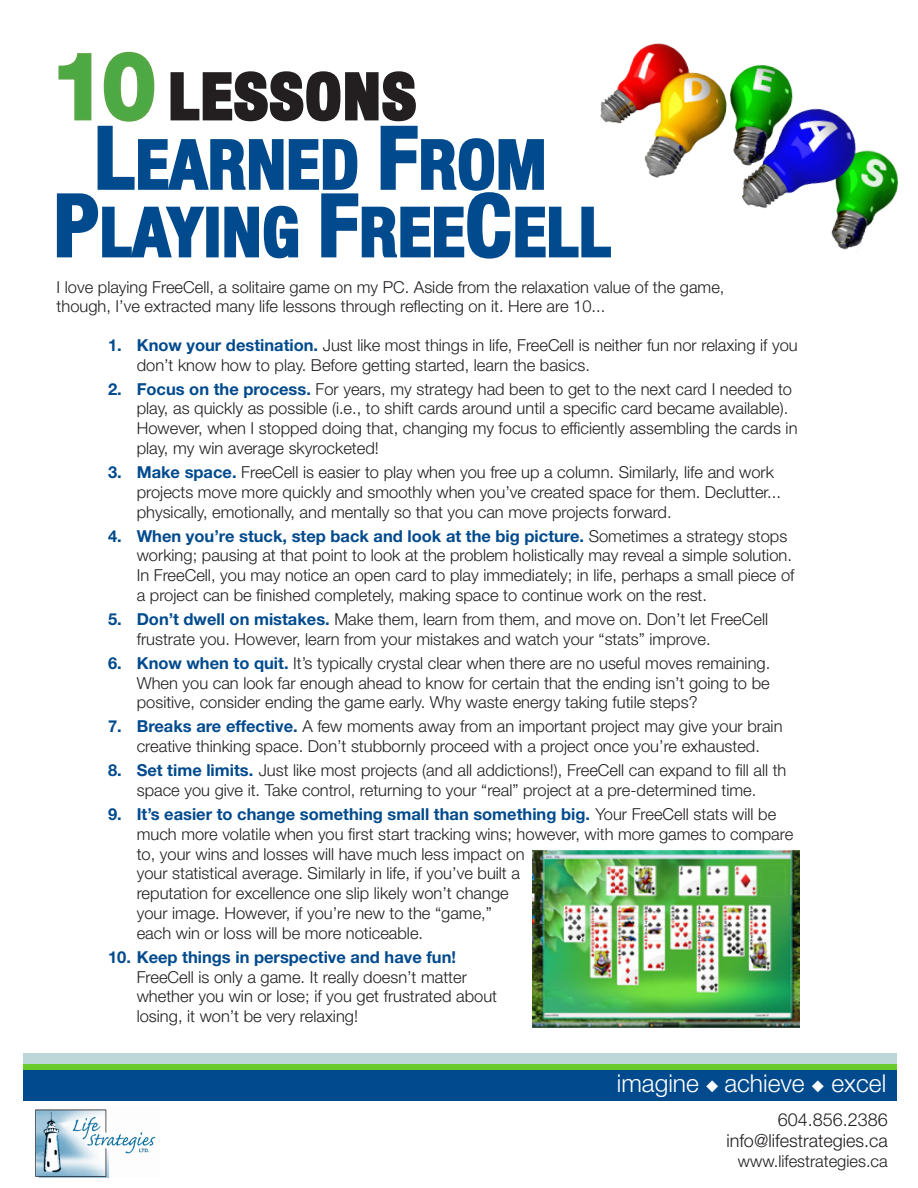
<style>
.page{position:relative;width:918px;height:1188px;background:#fff}
.page>*{position:absolute;margin:0;border:0;box-sizing:border-box;transform-origin:0 0}
.t1{font:700 condensed 67.05px "Helvetica Neue LT Std";letter-spacing:.02em;color:#004a8d}
.t2{font:700 condensed 61.5px "Helvetica Neue LT Std";letter-spacing:.06em;color:#231f20}
.t3{font:300 24.6px "Helvetica Neue LT Std";color:#fff}
.t4{font:300 18px "Helvetica Neue LT Std";color:#231f20}
.t5{font:300 16.5px/19.8px "Helvetica Neue LT Std";color:#231f20}
.s1{font-stretch:normal;font-size:90px;color:#4da944}
.s2{font-size:85.8px}
.s3{font-weight:700;color:#004a8d}
</style>
<div class="page">
<div style="left:23px;top:1053px;width:874px;height:11px;background:#bdd6d8"></div>
<div style="left:23px;top:1070px;width:874px;height:30px;background:#004a8d"></div>
<div style="left:23px;top:1064px;width:874px;height:6px;background:#69ca2b"></div>
<img style="left:35px;top:1109px;width:121px;height:69px">
<img style="left:612px;top:43px;width:287px;height:209px">
<svg style="left:56px;top:51px;width:556px;height:208px"></svg>
<img style="left:533px;top:850px;width:266px;height:178px">
<p class="t2" style="left:54px;top:59px;width:363px"><span class="s1">10</span> LESSONS</p>
<p class="t1" style="left:95px;top:124px;width:453px"><span class="s2">L</span>EARNED <span class="s2">F</span>ROM</p>
<p class="t1" style="left:54px;top:192px;width:558px"><span class="s2">P</span>LAYING <span class="s2">F</span>REE<span class="s2">C</span>ELL</p>
<p class="t5" style="left:57px;top:276px;width:669px">I love playing FreeCell, a solitaire game on my PC. Aside from the relaxation value of the game, though, I’ve extracted many life lessons through reflecting on it. Here are 10...</p>
<p class="t5" style="left:137px;top:335px;width:662px;text-indent:-29px"><span class="s3">1. Know your destination.</span> Just like most things in life, FreeCell is neither fun nor relaxing if you don’t know how to play. Before getting started, learn the basics.</p>
<p class="t5" style="left:137px;top:378px;width:662px;text-indent:-29px"><span class="s3">2. Focus on the process.</span> For years, my strategy had been to get to the next card I needed to play, as quickly as possible (i.e., to shift cards around until a specific card became available).<br>However, when I stopped doing that, changing my focus to efficiently assembling the cards in play, my win average skyrocketed!</p>
<p class="t5" style="left:137px;top:462px;width:646px;text-indent:-29px"><span class="s3">3. Make space.</span> FreeCell is easier to play when you free up a column. Similarly, life and work projects move more quickly and smoothly when you’ve created space for them. Declutter... physically, emotionally, and mentally so that you can move projects forward.</p>
<p class="t5" style="left:137px;top:525px;width:659px;text-indent:-29px"><span class="s3">4. When you’re stuck, step back and look at the big picture.</span> Sometimes a strategy stops working; pausing at that point to look at the problem holistically may reveal a simple solution.<br>In FreeCell, you may notice an open card to play immediately; in life, perhaps a small piece of a project can be finished completely, making space to continue work on the rest.</p>
<p class="t5" style="left:137px;top:609px;width:633px;text-indent:-29px"><span class="s3">5. Don’t dwell on mistakes.</span> Make them, learn from them, and move on. Don’t let FreeCell frustrate you. However, learn from your mistakes and watch your “stats” improve.</p>
<p class="t5" style="left:137px;top:653px;width:635px;text-align:justify;text-indent:-29px"><span class="s3">6. Know when to quit.</span> It’s typically crystal clear when there are no useful moves remaining.<br>When you can look far enough ahead to know for certain that the ending isn’t going to be positive, consider ending the game early. Why waste energy taking futile steps?</p>
<p class="t5" style="left:108px;top:716px;width:676px;text-align:center"><span class="s3">7. Breaks are effective.</span> A few moments away from an important project may give your brain creative thinking space. Don’t stubbornly proceed with a project once you’re exhausted.</p>
<p class="t5" style="left:108px;top:760px;width:680px;text-align:center"><span class="s3">8. Set time limits.</span> Just like most projects (and all addictions!), FreeCell can expand to fill all th space you give it. Take control, returning to your “real” project at a pre-determined time.</p>
<p class="t5" style="left:137px;top:804px;width:658px;text-indent:-29px"><span class="s3">9. It’s easier to change something small than something big.</span> Your FreeCell stats will be much more volatile when you first start tracking wins; however, with more games to compare to, your wins and losses will have much less impact on<br>your statistical average. Similarly in life, if you’ve built a<br>reputation for excellence one slip likely won’t change<br>your image. However, if you’re new to the “game,”<br>each win or loss will be more noticeable.</p>
<p class="t5" style="left:137px;top:947px;width:362px;text-indent:-29px"><span class="s3">10. Keep things in perspective and have fun!<br></span>FreeCell is only a game. It really doesn’t matter whether you win or lose; if you get frustrated about losing, it won’t be very relaxing!</p>
<p class="t3" style="left:617px;top:1068px;width:271px">imagine ◆ achieve ◆ excel</p>
<p class="t4" style="left:778px;top:1108px;width:112px">604.856.2386</p>
<p class="t4" style="left:726px;top:1130px;width:163px">info@lifestrategies.ca</p>
<p class="t5" style="left:738px;top:1151px;width:151px">www.lifestrategies.ca</p>
</div>
